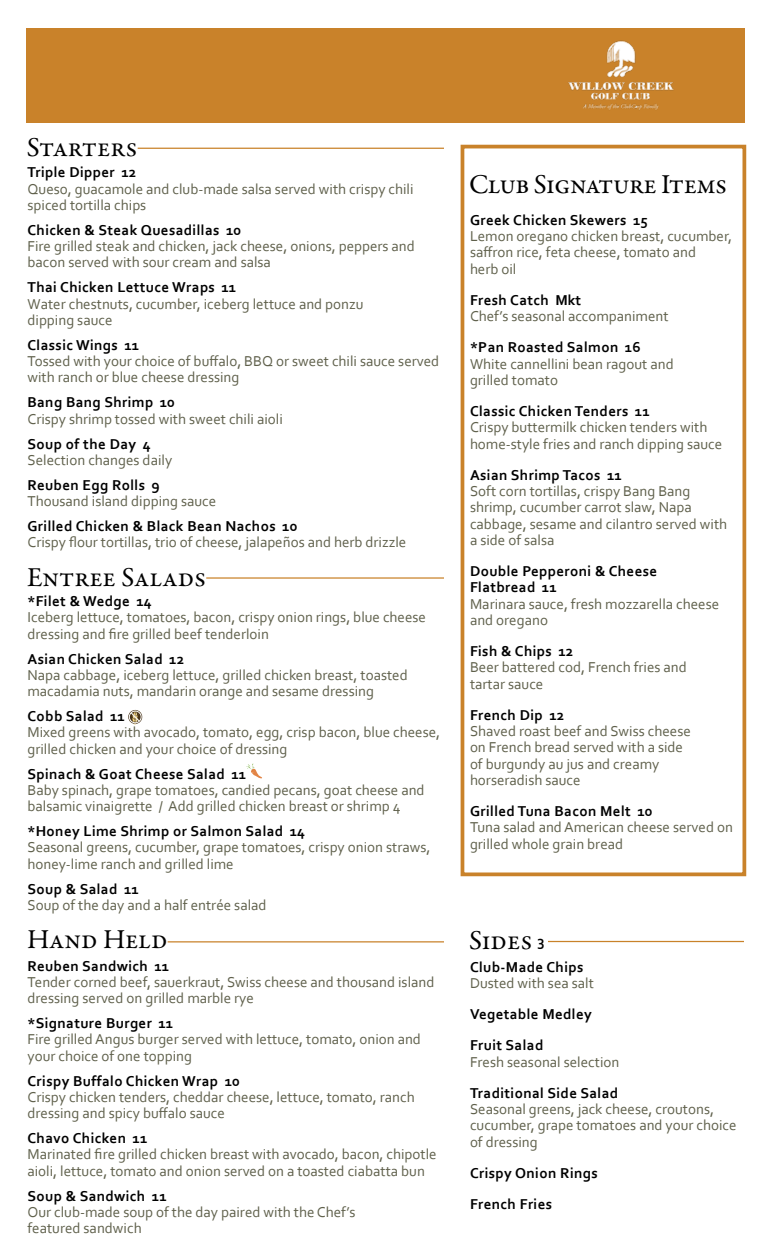
<style>
.page{position:relative;width:765px;height:1260px;background:#fff}
.page>*{position:absolute;margin:0;border:0;box-sizing:border-box;transform-origin:0 0}
.t1{font:27.5px "Garamond Premr Pro";letter-spacing:-.01em;color:#000}
.t2{font:15px/16.2px "Corbel";color:#5f604b}
.t3{font:700 15px/31.2px "Corbel";letter-spacing:.025em;color:#000}
.s1{font-family:"Corbel";font-weight:700;font-size:15px}
</style>
<div class="page">
<svg style="left:128px;top:710px;width:14px;height:14px"></svg>
<div style="left:129px;top:711px;width:13px;height:12px;border:1px solid #fff;border-radius:50%"></div>
<svg style="left:130px;top:710px;width:10px;height:15px"></svg>
<svg style="left:246px;top:764px;width:16px;height:14px"></svg>
<div style="left:26px;top:28px;width:719px;height:95px;background:#c9822a"></div>
<img style="left:568px;top:40px;width:106px;height:70px">
<hr style="left:27px;top:148px;width:417px;height:1px;background:#c9822a">
<hr style="left:27px;top:577px;width:417px;height:2px;background:#c9822a">
<hr style="left:27px;top:941px;width:417px;height:1px;background:#c9822a">
<hr style="left:469px;top:941px;width:275px;height:1px;background:#c9822a">
<div style="left:27px;top:134px;width:111px;height:25px;background:#fff"></div>
<div style="left:27px;top:564px;width:179px;height:25px;background:#fff"></div>
<div style="left:27px;top:926px;width:141px;height:25px;background:#fff"></div>
<div style="left:469px;top:930px;width:79px;height:21px;background:#fff"></div>
<div style="left:461px;top:145px;width:285px;height:731px;border:4px solid #c9822a"></div>
<h1 class="t1" style="left:27px;top:131px;width:112px">Starters</h1>
<p class="t3" style="left:28px;top:156px;width:110px">Triple Dipper 12</p>
<p class="t2" style="left:28px;top:180px;width:388px">Queso, guacamole and club-made salsa served with crispy chili spiced tortilla chips</p>
<p class="t3" style="left:28px;top:214px;width:215px">Chicken &amp; Steak Quesadillas 10</p>
<p class="t2" style="left:28px;top:238px;width:389px">Fire grilled steak and chicken, jack cheese, onions, peppers and bacon served with sour cream and salsa</p>
<p class="t3" style="left:28px;top:271px;width:210px">Thai Chicken Lettuce Wraps 11</p>
<p class="t2" style="left:28px;top:295px;width:338px">Water chestnuts, cucumber, iceberg lettuce and ponzu dipping sauce</p>
<p class="t3" style="left:28px;top:329px;width:113px">Classic Wings 11</p>
<p class="t2" style="left:28px;top:353px;width:413px">Tossed with your choice of buffalo, BBQ or sweet chili sauce served with ranch or blue cheese dressing</p>
<p class="t3" style="left:28px;top:386px;width:149px">Bang Bang Shrimp 10</p>
<p class="t2" style="left:28px;top:410px;width:257px">Crispy shrimp tossed with sweet chili aioli</p>
<p class="t3" style="left:28px;top:428px;width:125px">Soup of the Day 4</p>
<p class="t2" style="left:28px;top:451px;width:146px">Selection changes daily</p>
<p class="t3" style="left:28px;top:469px;width:134px">Reuben Egg Rolls 9</p>
<p class="t2" style="left:28px;top:493px;width:190px">Thousand island dipping sauce</p>
<p class="t3" style="left:28px;top:510px;width:271px">Grilled Chicken &amp; Black Bean Nachos 10</p>
<p class="t2" style="left:28px;top:534px;width:380px">Crispy flour tortillas, trio of cheese, jalapeños and herb drizzle</p>
<h1 class="t1" style="left:27px;top:561px;width:181px">Entree Salads</h1>
<p class="t3" style="left:28px;top:585px;width:126px">*Filet &amp; Wedge 14</p>
<p class="t2" style="left:28px;top:609px;width:400px">Iceberg lettuce, tomatoes, bacon, crispy onion rings, blue cheese dressing and fire grilled beef tenderloin</p>
<p class="t3" style="left:28px;top:643px;width:158px">Asian Chicken Salad 12</p>
<p class="t2" style="left:28px;top:666px;width:382px">Napa cabbage, iceberg lettuce, grilled chicken breast, toasted macadamia nuts, mandarin orange and sesame dressing</p>
<p class="t3" style="left:28px;top:700px;width:99px">Cobb Salad 11</p>
<p class="t2" style="left:28px;top:724px;width:414px">Mixed greens with avocado, tomato, egg, crisp bacon, blue cheese, grilled chicken and your choice of dressing</p>
<p class="t3" style="left:28px;top:758px;width:220px">Spinach &amp; Goat Cheese Salad 11</p>
<p class="t2" style="left:28px;top:781px;width:399px">Baby spinach, grape tomatoes, candied pecans, goat cheese and balsamic vinaigrette / Add grilled chicken breast or shrimp 4</p>
<p class="t3" style="left:28px;top:815px;width:279px">*Honey Lime Shrimp or Salmon Salad 14</p>
<p class="t2" style="left:28px;top:839px;width:404px">Seasonal greens, cucumber, grape tomatoes, crispy onion straws, honey-lime ranch and grilled lime</p>
<p class="t3" style="left:28px;top:873px;width:113px">Soup &amp; Salad 11</p>
<p class="t2" style="left:28px;top:896px;width:241px">Soup of the day and a half entrée salad</p>
<h1 class="t1" style="left:469px;top:167px;width:260px">Club Signature Items</h1>
<p class="t3" style="left:470px;top:204px;width:179px">Greek Chicken Skewers 15</p>
<p class="t2" style="left:470px;top:228px;width:264px">Lemon oregano chicken breast, cucumber, saffron rice, feta cheese, tomato and<br>herb oil</p>
<p class="t3" style="left:470px;top:284px;width:113px">Fresh Catch Mkt</p>
<p class="t2" style="left:470px;top:308px;width:200px">Chef’s seasonal accompaniment</p>
<p class="t3" style="left:470px;top:331px;width:172px">*Pan Roasted Salmon 16</p>
<p class="t2" style="left:470px;top:355px;width:205px">White cannellini bean ragout and grilled tomato</p>
<p class="t3" style="left:470px;top:395px;width:181px">Classic Chicken Tenders 11</p>
<p class="t2" style="left:470px;top:419px;width:254px">Crispy buttermilk chicken tenders with home-style fries and ranch dipping sauce</p>
<p class="t3" style="left:470px;top:459px;width:154px">Asian Shrimp Tacos 11</p>
<p class="t2" style="left:470px;top:483px;width:259px">Soft corn tortillas, crispy Bang Bang shrimp, cucumber carrot slaw, Napa cabbage, sesame and cilantro served with a side of salsa</p>
<p class="t3" style="left:470px;top:563px;width:189px;line-height:16.2px">Double Pepperoni &amp; Cheese<br>Flatbread 11</p>
<p class="t2" style="left:470px;top:595px;width:251px">Marinara sauce, fresh mozzarella cheese and oregano</p>
<p class="t3" style="left:470px;top:635px;width:105px">Fish &amp; Chips 12</p>
<p class="t2" style="left:470px;top:659px;width:218px">Beer battered cod, French fries and tartar sauce</p>
<p class="t3" style="left:470px;top:699px;width:96px">French Dip 12</p>
<p class="t2" style="left:470px;top:723px;width:222px">Shaved roast beef and Swiss cheese on French bread served with a side of burgundy au jus and creamy horseradish sauce</p>
<p class="t3" style="left:470px;top:795px;width:184px">Grilled Tuna Bacon Melt 10</p>
<p class="t2" style="left:470px;top:819px;width:264px">Tuna salad and American cheese served on grilled whole grain bread</p>
<h1 class="t1" style="left:27px;top:923px;width:142px">Hand Held</h1>
<h1 class="t1" style="left:469px;top:924px;width:77px">Sides <span class="s1">3</span></h1>
<p class="t3" style="left:28px;top:950px;width:143px">Reuben Sandwich 11</p>
<p class="t2" style="left:28px;top:973px;width:408px">Tender corned beef, sauerkraut, Swiss cheese and thousand island dressing served on grilled marble rye</p>
<p class="t3" style="left:28px;top:1007px;width:147px">*Signature Burger 11</p>
<p class="t2" style="left:28px;top:1031px;width:395px">Fire grilled Angus burger served with lettuce, tomato, onion and your choice of one topping</p>
<p class="t3" style="left:28px;top:1065px;width:214px">Crispy Buffalo Chicken Wrap 10</p>
<p class="t2" style="left:28px;top:1088px;width:389px">Crispy chicken tenders, cheddar cheese, lettuce, tomato, ranch dressing and spicy buffalo sauce</p>
<p class="t3" style="left:28px;top:1122px;width:121px">Chavo Chicken 11</p>
<p class="t2" style="left:28px;top:1146px;width:411px">Marinated fire grilled chicken breast with avocado, bacon, chipotle aioli, lettuce, tomato and onion served on a toasted ciabatta bun</p>
<p class="t3" style="left:28px;top:1180px;width:141px">Soup &amp; Sandwich 11</p>
<p class="t2" style="left:28px;top:1203px;width:329px">Our club-made soup of the day paired with the Chef’s featured sandwich</p>
<p class="t3" style="left:470px;top:951px;width:115px">Club-Made Chips</p>
<p class="t2" style="left:470px;top:974px;width:125px">Dusted with sea salt</p>
<p class="t3" style="left:470px;top:998px;width:123px">Vegetable Medley<br>Fruit Salad</p>
<p class="t2" style="left:470px;top:1053px;width:151px">Fresh seasonal selection</p>
<p class="t3" style="left:470px;top:1077px;width:150px">Traditional Side Salad</p>
<p class="t2" style="left:470px;top:1101px;width:268px">Seasonal greens, jack cheese, croutons, cucumber, grape tomatoes and your choice of dressing</p>
<p class="t3" style="left:470px;top:1157px;width:129px">Crispy Onion Rings<br>French Fries</p>
</div>
